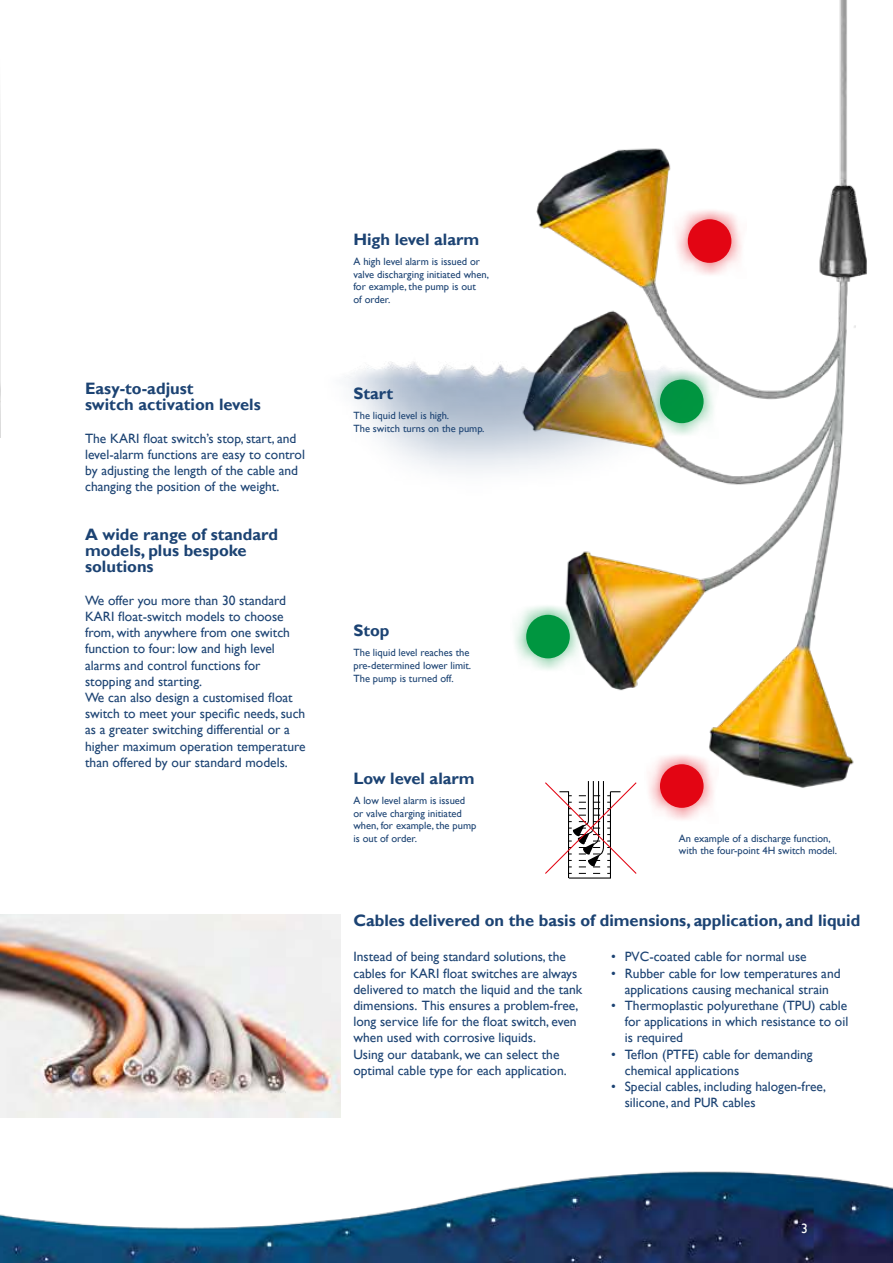
<style>
.page{position:relative;width:893px;height:1263px;background:#fff}
.page>*{position:absolute;margin:0;border:0;box-sizing:border-box;transform-origin:0 0}
.t1{font:700 16.5px/16.2px "Gill Sans";color:#1c4373}
.t2{font:13.5px/16.2px "Gill Sans";color:#1c4373}
.t3{font:13.5px "Gill Sans";color:#fff}
.t4{font:10.5px/12.6px "Gill Sans";color:#1c4373}
</style>
<div class="page">
<img style="left:0;top:1171px;width:893px;height:92px">
<img style="left:536px;top:0;width:331px;height:788px">
<img style="left:0;top:0;width:1px;height:437px">
<div style="left:644px;top:749px;width:75px;height:75px;background:#e30513;opacity:.75"></div>
<div style="left:660px;top:764px;width:44px;height:44px;background:#e30513;border-radius:50%"></div>
<div style="left:672px;top:204px;width:74px;height:75px;background:#e30513;opacity:.75"></div>
<div style="left:688px;top:219px;width:43px;height:44px;background:#e30513;border-radius:50%"></div>
<div style="left:511px;top:600px;width:74px;height:74px;background:#009640;opacity:.75"></div>
<div style="left:526px;top:615px;width:44px;height:43px;background:#009640;border-radius:50%"></div>
<img style="left:0;top:914px;width:341px;height:203px">
<svg style="left:544px;top:780px;width:94px;height:99px"></svg>
<img style="left:345px;top:298px;width:422px;height:212px">
<p class="t1" style="left:85px;top:381px;width:177px">Easy-to-adjust<br>switch activation levels</p>
<p class="t2" style="left:85px;top:430px;width:221px">The KARI float switch’s stop, start, and level-alarm functions are easy to control by adjusting the length of the cable and changing the position of the weight.</p>
<p class="t1" style="left:85px;top:527px;width:194px">A wide range of standard models, plus bespoke solutions</p>
<p class="t2" style="left:85px;top:592px;width:222px">We offer you more than 30 standard KARI float-switch models to choose from, with anywhere from one switch function to four: low and high level alarms and control functions for stopping and starting.<br>We can also design a customised float switch to meet your specific needs, such as a greater switching differential or a higher maximum operation temperature than offered by our standard models.</p>
<p class="t1" style="left:353px;top:232px;width:127px">High level alarm</p>
<p class="t4" style="left:353px;top:255px;width:137px">A high level alarm is issued or valve discharging initiated when, for example, the pump is out<br>of order.</p>
<p class="t1" style="left:353px;top:385px;width:41px">Start</p>
<p class="t4" style="left:353px;top:409px;width:133px">The liquid level is high.<br>The switch turns on the pump.</p>
<p class="t1" style="left:353px;top:623px;width:38px">Stop</p>
<p class="t4" style="left:353px;top:647px;width:119px">The liquid level reaches the pre-determined lower limit.<br>The pump is turned off.</p>
<p class="t1" style="left:353px;top:771px;width:123px">Low level alarm</p>
<p class="t4" style="left:353px;top:794px;width:124px">A low level alarm is issued or valve charging initiated when, for example, the pump is out of order.</p>
<p class="t4" style="left:679px;top:832px;width:160px">An example of a discharge function, with the four-point 4H switch model.</p>
<p class="t1" style="left:353px;top:912px;width:508px">Cables delivered on the basis of dimensions, application, and liquid</p>
<p class="t2" style="left:353px;top:949px;width:230px">Instead of being standard solutions, the cables for KARI float switches are always delivered to match the liquid and the tank dimensions. This ensures a problem-free, long service life for the float switch, even when used with corrosive liquids.<br>Using our databank, we can select the optimal cable type for each application.</p>
<p class="t2" style="left:611px;top:948px;width:197px">• PVC-coated cable for normal use</p>
<p class="t2" style="left:611px;top:965px;width:231px;text-align:center">• Rubber cable for low temperatures and applications causing mechanical strain</p>
<p class="t2" style="left:625px;top:997px;width:225px;text-align:justify;text-indent:-14px">• Thermoplastic polyurethane (TPU) cable for applications in which resistance to oil is required</p>
<p class="t2" style="left:625px;top:1046px;width:189px;text-indent:-14px">• Teflon (PTFE) cable for demanding chemical applications</p>
<p class="t2" style="left:625px;top:1078px;width:203px;text-indent:-14px">• Special cables, including halogen-free, silicone, and PUR cables</p>
<p class="t3" style="left:801px;top:1221px;width:8px">3</p>
</div>
